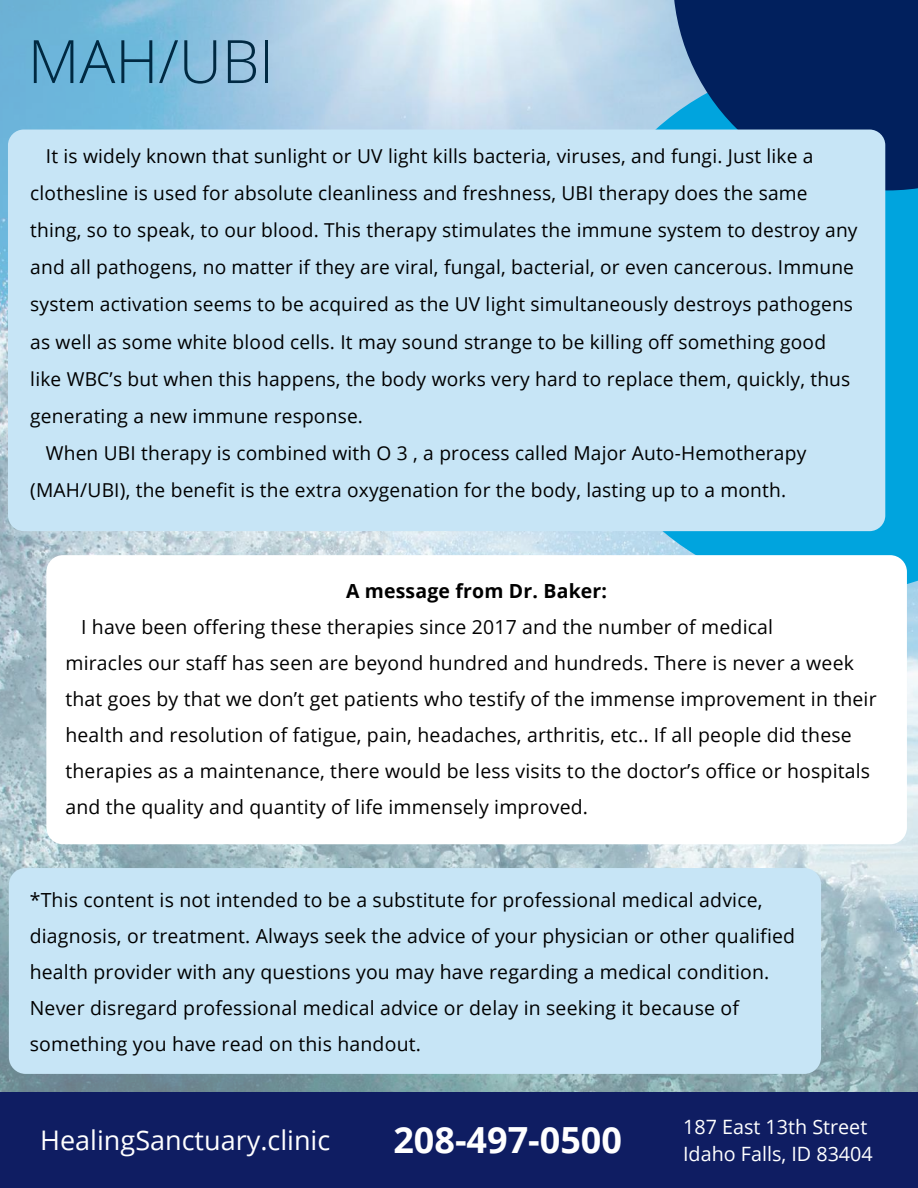
<style>
.page{position:relative;width:918px;height:1188px;background:#fff}
.page>*{position:absolute;margin:0;border:0;box-sizing:border-box;transform-origin:0 0}
.t1{font:300 59.85px "Open Sans";color:#002942}
.t2{font:700 36px "Open Sans";color:#fff}
.t3{font:27px "Open Sans";color:#fff}
.t4{font:19.8px/27.2px "Open Sans";color:#fff}
.t5{font:19.5px/36px "Open Sans";letter-spacing:.01em;color:#000}
.t6{font:700 19.5px "Open Sans";letter-spacing:.01em;color:#000}
.t7{font:19.2px "Open Sans";letter-spacing:.01em;color:#000}
</style>
<div class="page">
<img style="left:0;top:0;width:918px;height:1092px">
<svg style="left:532px;top:0;width:141px;height:130px;background:#c3dbec"></svg>
<svg style="left:568px;top:61px;width:350px;height:533px;background:#44b6e2"></svg>
<div style="left:0;top:1092px;width:918px;height:96px;background:#0f1d62"></div>
<svg style="left:673px;top:0;width:245px;height:190px;background:#092e69"></svg>
<div style="left:8px;top:130px;width:877px;height:401px;background:#c7e5f6;border-radius:16px"></div>
<div style="left:46px;top:555px;width:861px;height:289px;background:#fff;border-radius:17px"></div>
<div style="left:9px;top:868px;width:812px;height:206px;background:#c7e5f6;border-radius:17px"></div>
<h1 class="t1" style="left:28px;top:20px;width:248px">MAH/UBI</h1>
<p class="t7" style="left:46px;top:143px;width:769px">It is widely known that sunlight or UV light kills bacteria, viruses, and fungi. Just like a</p>
<p class="t7" style="left:30px;top:180px;width:779px">clothesline is used for absolute cleanliness and freshness, UBI therapy does the same</p>
<p class="t7" style="left:30px;top:217px;width:829px">thing, so to speak, to our blood. This therapy stimulates the immune system to destroy any</p>
<p class="t7" style="left:30px;top:254px;width:825px">and all pathogens, no matter if they are viral, fungal, bacterial, or even cancerous. Immune</p>
<p class="t7" style="left:30px;top:291px;width:824px">system activation seems to be acquired as the UV light simultaneously destroys pathogens</p>
<p class="t7" style="left:30px;top:328px;width:797px">as well as some white blood cells. It may sound strange to be killing off something good</p>
<p class="t7" style="left:30px;top:366px;width:822px">like WBC’s but when this happens, the body works very hard to replace them, quickly, thus</p>
<p class="t7" style="left:30px;top:403px;width:334px">generating a new immune response.</p>
<p class="t7" style="left:46px;top:440px;width:762px">When UBI therapy is combined with O 3 , a process called Major Auto-Hemotherapy</p>
<p class="t7" style="left:30px;top:477px;width:757px">(MAH/UBI), the benefit is the extra oxygenation for the body, lasting up to a month.</p>
<p class="t6" style="left:346px;top:578px;width:263px">A message from Dr. Baker:</p>
<p class="t5" style="left:65px;top:609px;width:813px;text-indent:16px">I have been offering these therapies since 2017 and the number of medical<br>miracles our staff has seen are beyond hundred and hundreds. There is never a week that goes by that we don’t get patients who testify of the immense improvement in their health and resolution of fatigue, pain, headaches, arthritis, etc.. If all people did these therapies as a maintenance, there would be less visits to the doctor’s office or hospitals and the quality and quantity of life immensely improved.</p>
<p class="t5" style="left:30px;top:881px;width:767px">*This content is not intended to be a substitute for professional medical advice, diagnosis, or treatment. Always seek the advice of your physician or other qualified health provider with any questions you may have regarding a medical condition.<br>Never disregard professional medical advice or delay in seeking it because of something you have read on this handout.</p>
<h3 class="t3" style="left:40px;top:1121px;width:292px">HealingSanctuary.clinic</h3>
<h2 class="t2" style="left:393px;top:1115px;width:230px">208-497-0500</h2>
<p class="t4" style="left:683px;top:1112px;width:191px">187 East 13th Street<br>Idaho Falls, ID 83404</p>
</div>
